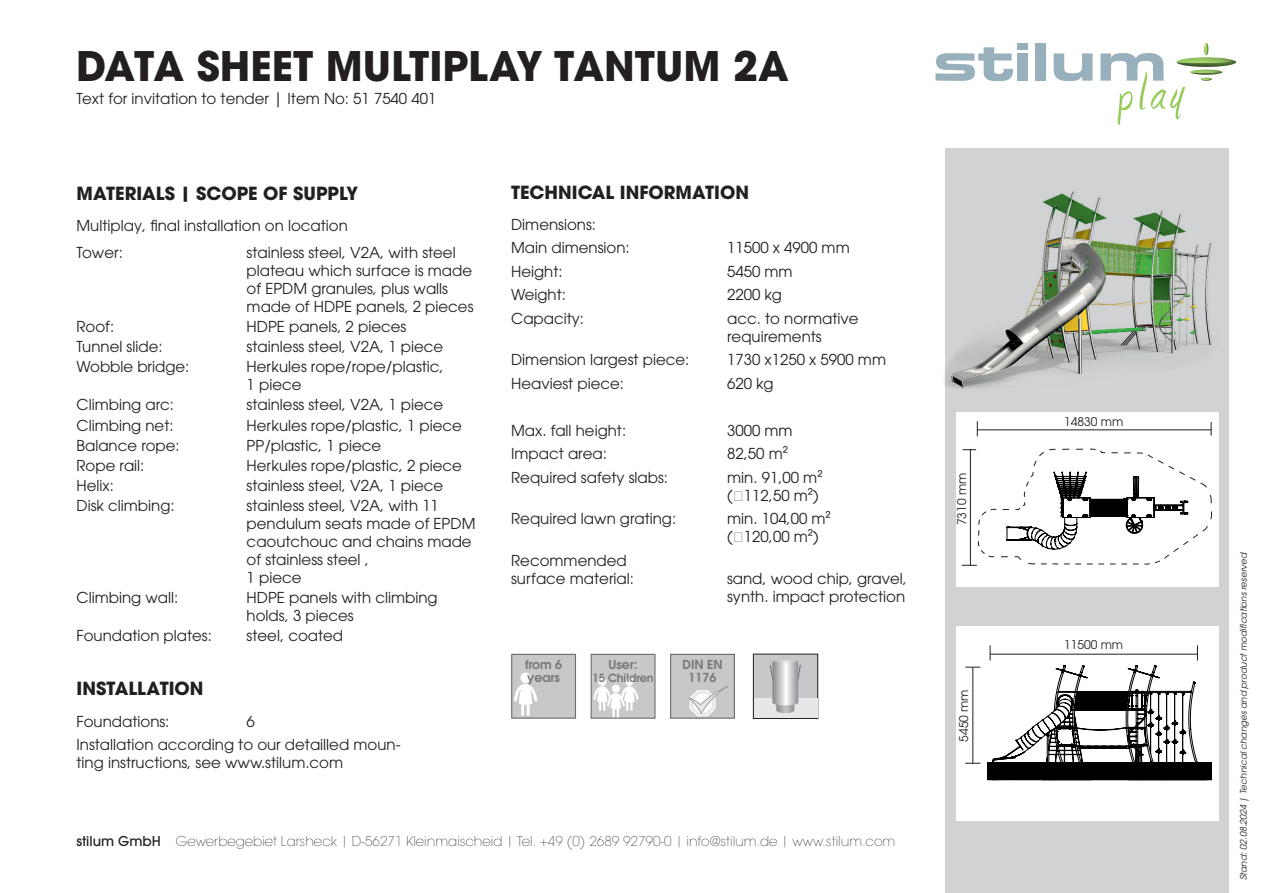
<style>
.page{position:relative;width:1263px;height:893px;background:#fff}
.page>*{position:absolute;margin:0;border:0;box-sizing:border-box;transform-origin:0 0}
.t1{font:700 40.5px "ITC Avant Garde Std";color:#231f20}
.Headline{font:700 18px "ITC Avant Garde Std";color:#231f20}
.Headline-2{font:15px/18px "ITC Avant Garde Std";color:#231f20}
.t2{font:200 13.5px "ITC Avant Garde Std";color:#231f20}
.t3{font:600 12.3px/13.5px "ITC Avant Garde Std";color:#76787b}
.Unterzeile{font:12px "ITC Avant Garde Std";color:#231f20}
.t4{font:600 11.25px "ITC Avant Garde Std";color:#76787b}
.Unterzeile-2{font:italic 9px "ITC Avant Garde Std";color:#231f20}
.t5{font:8.85px "SW Isop 1";color:#000}
.t6{font:7.95px "SW Isop 1";color:#000}
.s1{font-family:"MS Reference Specialty"}
.s2{font-weight:500}
</style>
<div class="page">
<div style="left:946px;top:149px;width:283px;height:744px;background:#d1d2d4"></div>
<div style="left:1035px;top:43px;width:11px;height:38px;background:#98b0bb"></div>
<svg style="left:1054px;top:53px;width:38px;height:28px"></svg>
<svg style="left:935px;top:47px;width:78px;height:35px"></svg>
<div style="left:1017px;top:43px;width:11px;height:7px;background:#98b0bb"></div>
<div style="left:1017px;top:53px;width:11px;height:28px;background:#98b0bb"></div>
<img style="left:1185px;top:43px;width:51px;height:38px">
<svg style="left:1100px;top:53px;width:85px;height:72px"></svg>
<div style="left:956px;top:626px;width:262px;height:195px;background:#fff"></div>
<div style="left:956px;top:412px;width:262px;height:174px;background:#fff"></div>
<hr style="left:1005px;top:459px;width:226px;height:1px;background:#000">
<hr style="left:1005px;top:569px;width:226px;height:1px;background:#000">
<hr style="left:1262px;top:459px;width:1px;height:103px;background:#000">
<svg style="left:965px;top:645px;width:254px;height:144px"></svg>
<img style="left:944px;top:186px;width:268px;height:211px">
<svg style="left:962px;top:421px;width:250px;height:166px"></svg>
<div style="left:511px;top:654px;width:65px;height:65px;background:#c7c8ca;border:1px solid #6c6d70"></div>
<div style="left:591px;top:654px;width:64px;height:65px;background:#c7c8ca;border:1px solid #6c6d70"></div>
<div style="left:670px;top:654px;width:65px;height:65px;background:#c7c8ca;border:1px solid #6c6d70"></div>
<div style="left:520px;top:672px;width:11px;height:11px;background:#fff;border-radius:50%"></div>
<svg style="left:512px;top:682px;width:26px;height:33px"></svg>
<div style="left:598px;top:678px;width:8px;height:8px;background:#fff;border-radius:50%"></div>
<div style="left:625px;top:678px;width:8px;height:8px;background:#fff;border-radius:50%"></div>
<div style="left:612px;top:684px;width:8px;height:9px;background:#d6d7d8;border-radius:50%"></div>
<svg style="left:592px;top:685px;width:47px;height:31px"></svg>
<svg style="left:688px;top:686px;width:41px;height:31px"></svg>
<div style="left:753px;top:654px;width:65px;height:64px;background:#c7c8ca"></div>
<div style="left:753px;top:654px;width:65px;height:65px;border:1px solid #231f20"></div>
<div style="left:754px;top:699px;width:63px;height:19px;background:#e6e7e9"></div>
<svg style="left:769px;top:660px;width:32px;height:53px"></svg>
<p class="t1" style="left:77px;top:39px;width:714px">DATA SHEET MULTIPLAY TANTUM 2A</p>
<p class="Headline-2" style="left:77px;top:89px;width:361px">Text for invitation to tender | Item No: 51 7540 401</p>
<p class="Headline" style="left:77px;top:182px;width:283px">MATERIALS | SCOPE OF SUPPLY</p>
<p class="Headline-2" style="left:77px;top:216px;width:273px">Multiplay, final installation on location</p>
<p class="Headline-2" style="left:77px;top:243px;width:48px">Tower:</p>
<p class="Headline-2" style="left:247px;top:243px;width:228px">stainless steel, V2A, with steel plateau which surface is made of EPDM granules, plus walls made of HDPE panels, 2 pieces</p>
<p class="Headline-2" style="left:77px;top:317px;width:39px">Roof:</p>
<p class="Headline-2" style="left:247px;top:317px;width:161px">HDPE panels, 2 pieces</p>
<p class="Headline-2" style="left:77px;top:337px;width:88px">Tunnel slide:</p>
<p class="Headline-2" style="left:247px;top:337px;width:198px">stainless steel, V2A, 1 piece</p>
<p class="Headline-2" style="left:77px;top:358px;width:114px">Wobble bridge:</p>
<p class="Headline-2" style="left:247px;top:358px;width:199px">Herkules rope/rope/plastic,<br>1 piece</p>
<p class="Headline-2" style="left:77px;top:396px;width:99px">Climbing arc:</p>
<p class="Headline-2" style="left:247px;top:396px;width:198px">stainless steel, V2A, 1 piece</p>
<p class="Headline-2" style="left:77px;top:416px;width:99px">Climbing net:</p>
<p class="Headline-2" style="left:247px;top:416px;width:217px">Herkules rope/plastic, 1 piece</p>
<p class="Headline-2" style="left:77px;top:436px;width:105px">Balance rope:</p>
<p class="Headline-2" style="left:247px;top:436px;width:136px">PP/plastic, 1 piece</p>
<p class="Headline-2" style="left:77px;top:456px;width:69px">Rope rail:</p>
<p class="Headline-2" style="left:247px;top:456px;width:217px">Herkules rope/plastic, 2 piece</p>
<p class="Headline-2" style="left:77px;top:476px;width:39px">Helix:</p>
<p class="Headline-2" style="left:247px;top:476px;width:198px">stainless steel, V2A, 1 piece</p>
<p class="Headline-2" style="left:77px;top:496px;width:100px">Disk climbing:</p>
<p class="Headline-2" style="left:247px;top:496px;width:230px">stainless steel, V2A, with 11 pendulum seats made of EPDM caoutchouc and chains made of stainless steel ,<br>1 piece</p>
<p class="Headline-2" style="left:77px;top:588px;width:103px">Climbing wall:</p>
<p class="Headline-2" style="left:247px;top:588px;width:192px">HDPE panels with climbing holds, 3 pieces</p>
<p class="Headline-2" style="left:77px;top:627px;width:137px">Foundation plates:</p>
<p class="Headline-2" style="left:247px;top:627px;width:98px">steel, coated</p>
<p class="Headline" style="left:77px;top:677px;width:129px">INSTALLATION</p>
<p class="Headline-2" style="left:77px;top:712px;width:94px">Foundations:</p>
<p class="Headline-2" style="left:247px;top:712px;width:10px">6</p>
<p class="Headline-2" style="left:77px;top:735px;width:326px">Installation according to our detailled moun&shy;ting instructions, see www.stilum.com</p>
<p class="Headline" style="left:511px;top:181px;width:239px">TECHNICAL INFORMATION</p>
<p class="Headline-2" style="left:511px;top:215px;width:86px">Dimensions:</p>
<p class="Headline-2" style="left:511px;top:238px;width:120px">Main dimension:</p>
<p class="Headline-2" style="left:727px;top:238px;width:124px">11500 x 4900 mm</p>
<p class="Headline-2" style="left:511px;top:262px;width:53px">Height:</p>
<p class="Headline-2" style="left:727px;top:262px;width:67px">5450 mm</p>
<p class="Headline-2" style="left:511px;top:285px;width:56px">Weight:</p>
<p class="Headline-2" style="left:727px;top:285px;width:56px">2200 kg</p>
<p class="Headline-2" style="left:511px;top:309px;width:74px">Capacity:</p>
<p class="Headline-2" style="left:727px;top:309px;width:133px">acc. to normative requirements</p>
<p class="Headline-2" style="left:511px;top:351px;width:180px">Dimension largest piece:</p>
<p class="Headline-2" style="left:727px;top:351px;width:160px">1730 x1250 x 5900 mm</p>
<p class="Headline-2" style="left:511px;top:374px;width:114px">Heaviest piece:</p>
<p class="Headline-2" style="left:727px;top:374px;width:48px">620 kg</p>
<p class="Headline-2" style="left:511px;top:421px;width:117px">Max. fall height:</p>
<p class="Headline-2" style="left:727px;top:421px;width:67px">3000 mm</p>
<p class="Headline-2" style="left:511px;top:445px;width:97px">Impact area:</p>
<p class="Headline-2" style="left:727px;top:445px;width:62px">82,50 m²</p>
<p class="Headline-2" style="left:511px;top:468px;width:158px">Required safety slabs:</p>
<p class="Headline-2" style="left:727px;top:468px;width:97px">min. 91,00 m² (<span class="s1">S</span>112,50 m²)</p>
<p class="Headline-2" style="left:511px;top:510px;width:167px">Required lawn grating:</p>
<p class="Headline-2" style="left:727px;top:510px;width:105px">min. 104,00 m² (<span class="s1">S</span>120,00 m²)</p>
<p class="Headline-2" style="left:511px;top:551px;width:117px">Recommended</p>
<p class="Headline-2" style="left:511px;top:569px;width:124px">surface material:</p>
<p class="Headline-2" style="left:727px;top:569px;width:181px">sand, wood chip, gravel, synth. impact protection</p>
<p class="t5" style="left:840px;top:583px;width:15px;rotate:-90deg">450</p>
<p class="t5" style="left:840px;top:603px;width:15px;rotate:-90deg">500</p>
<p class="t3" style="left:525px;top:657px;width:39px">from 6 years</p>
<p class="t3" style="left:608px;top:657px;width:31px">User:</p>
<p class="t4" style="left:592px;top:671px;width:63px">15 Children</p>
<p class="t3" style="left:682px;top:657px;width:42px;text-align:center">DIN EN<br>1176</p>
<p class="t2" style="left:77px;top:832px;width:820px"><span class="s2">stilum GmbH</span> Gewerbegebiet Larsheck | D-56271 Kleinmaischeid | Tel. +49 (0) 2689 92790-0 | info@stilum.de | www.stilum.com</p>
<p class="Unterzeile" style="left:954px;top:525px;width:54px;rotate:-90deg">7310 mm</p>
<p class="Unterzeile" style="left:956px;top:742px;width:54px;rotate:-90deg">5450 mm</p>
<p class="Unterzeile" style="left:1064px;top:414px;width:61px">14830 mm</p>
<p class="t6" style="left:1073px;top:417px;width:73px">required safety slabs</p>
<p class="Unterzeile" style="left:1064px;top:637px;width:61px">11500 mm</p>
<p class="Unterzeile-2" style="left:1238px;top:880px;width:330px;rotate:-90deg">Stand: 02.08.2024 | Technical changes and product modifications reserved</p>
</div>
